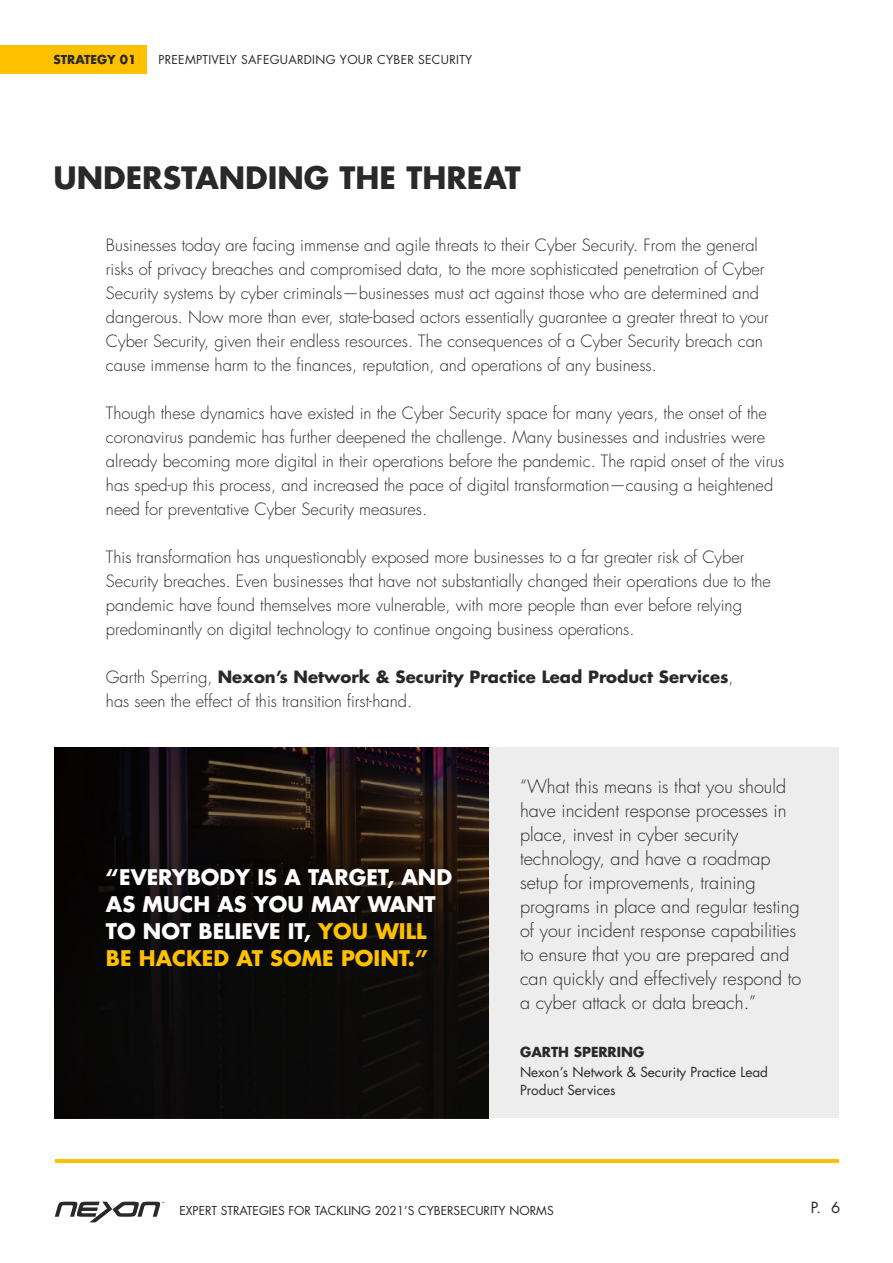
<style>
.page{position:relative;width:893px;height:1263px;background:#fff}
.page>*{position:absolute;margin:0;border:0;box-sizing:border-box;transform-origin:0 0}
.t1{font:700 30px "Futura Std";color:#292929}
.t2{font:700 21px/27px "Futura Std";color:#fff}
.t3{font:300 18px/24px "Futura Std";color:#292929}
.t4{font:300 16.5px/24px "Futura Std";color:#292929}
.t5{font:15px "Futura Std";color:#292929}
.t6{font:13.5px/18px "Futura Std";color:#292929}
.t7{font:700 13.5px "Futura Std";color:#292929}
.t8{font:12px "Futura Std";color:#292929}
.t9{font:12px "Futura Std";letter-spacing:.025em;color:#292929}
.t10{font:700 12px "Futura Std";color:#292929}
.s1{font-weight:700}
.s2{color:#ffc000}
</style>
<div class="page">
<div style="left:55px;top:747px;width:783px;height:371px;background:#ededed"></div>
<div style="left:0;top:45px;width:146px;height:29px;background:#ffc000"></div>
<hr style="left:55px;top:1159px;width:783px;height:3px;background:#ffc000">
<svg style="left:55px;top:1202px;width:109px;height:20px"></svg>
<svg style="left:55px;top:747px;width:433px;height:371px;background:#110c0b"></svg>
<p class="t10" style="left:53px;top:52px;width:84px">STRATEGY 01</p>
<p class="t9" style="left:158px;top:52px;width:315px">PREEMPTIVELY SAFEGUARDING YOUR CYBER SECURITY</p>
<h1 class="t1" style="left:53px;top:157px;width:469px">UNDERSTANDING THE THREAT</h1>
<p class="t4" style="left:106px;top:234px;width:664px">Businesses today are facing immense and agile threats to their Cyber Security. From the general risks of privacy breaches and compromised data, to the more sophisticated penetration of Cyber Security systems by cyber criminals—businesses must act against those who are determined and dangerous. Now more than ever, state-based actors essentially guarantee a greater threat to your Cyber Security, given their endless resources. The consequences of a Cyber Security breach can cause immense harm to the finances, reputation, and operations of any business.</p>
<p class="t4" style="left:106px;top:402px;width:680px">Though these dynamics have existed in the Cyber Security space for many years, the onset of the coronavirus pandemic has further deepened the challenge. Many businesses and industries were already becoming more digital in their operations before the pandemic. The rapid onset of the virus has sped-up this process, and increased the pace of digital transformation—causing a heightened need for preventative Cyber Security measures.</p>
<p class="t4" style="left:106px;top:546px;width:666px">This transformation has unquestionably exposed more businesses to a far greater risk of Cyber Security breaches. Even businesses that have not substantially changed their operations due to the pandemic have found themselves more vulnerable, with more people than ever before relying predominantly on digital technology to continue ongoing business operations.</p>
<p class="t4" style="left:106px;top:666px;width:629px">Garth Sperring, <span class="s1">Nexon’s Network &amp; Security Practice Lead Product Services</span>, has seen the effect of this transition first-hand.</p>
<p class="t2" style="left:106px;top:864px;width:348px">“EVERYBODY IS A TARGET, AND<br>AS MUCH AS YOU MAY WANT<br>TO NOT BELIEVE IT, <span class="s2">YOU WILL<br>BE HACKED AT SOME POINT.”</span></p>
<p class="t3" style="left:520px;top:775px;width:283px">“What this means is that you should have incident response processes in place, invest in cyber security technology, and have a roadmap setup for improvements, training programs in place and regular testing of your incident response capabilities to ensure that you are prepared and can quickly and effectively respond to a cyber attack or data breach.”</p>
<p class="t7" style="left:520px;top:1043px;width:126px">GARTH SPERRING</p>
<p class="t6" style="left:520px;top:1063px;width:250px">Nexon’s Network &amp; Security Practice Lead<br>Product Services</p>
<p class="t8" style="left:179px;top:1202px;width:376px">EXPERT STRATEGIES FOR TACKLING 2021’S CYBERSECURITY NORMS</p>
<p class="t5" style="left:811px;top:1197px;width:31px">P. 6</p>
</div>
